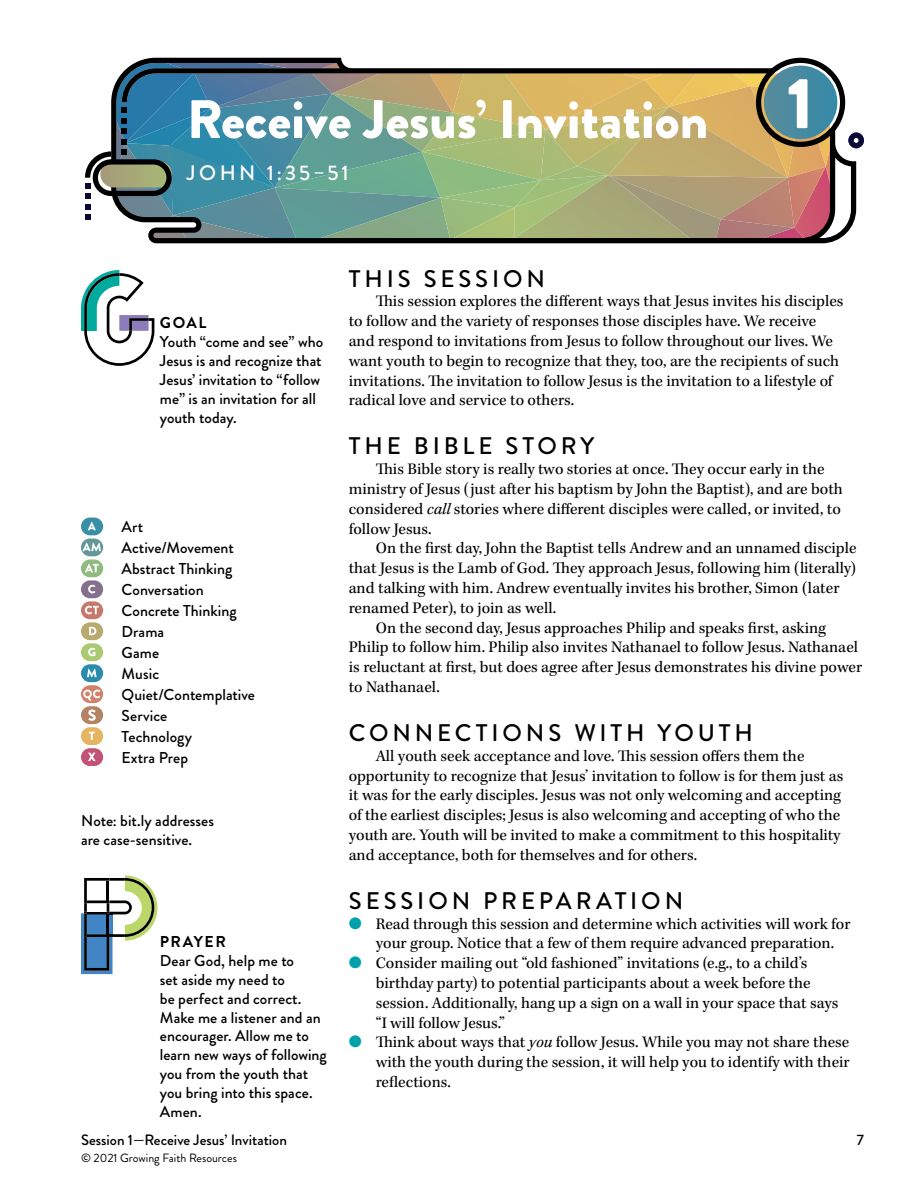
<style>
.page{position:relative;width:918px;height:1188px;background:#fff}
.page>*{position:absolute;margin:0;border:0;box-sizing:border-box;transform-origin:0 0}
.t1{font:900 72px "Brandon Grotesque";color:#fff}
.t2{font:900 54px "Brandon Grotesque";color:#fff}
.t3{font:500 24px "Brandon Grotesque";letter-spacing:.16em;color:#000}
.t4{font:500 21px "Brandon Grotesque";letter-spacing:.16em;color:#fff}
.t5{font:16.5px/19.8px "Kepler Std";color:#000}
.t6{font:500 15.75px/18.9px "Brandon Grotesque";color:#000}
.t7{font:700 15.75px "Brandon Grotesque";letter-spacing:.095em;color:#000}
.t8{font:500 15px "Brandon Grotesque";color:#000}
.t9{font:12px "Brandon Grotesque";color:#000}
.s1{font-style:italic}
.s2{color:#00a2a9}
</style>
<div class="page">
<svg style="left:85px;top:58px;width:779px;height:183px;background:#8d9c85"></svg>
<svg style="left:81px;top:270px;width:73px;height:96px"></svg>
<div style="left:81px;top:518px;width:22px;height:17px;background:#398fa6;border-radius:9px"></div>
<svg style="left:88px;top:522px;width:8px;height:8px"></svg>
<div style="left:81px;top:539px;width:22px;height:17px;background:#629996;border-radius:9px"></div>
<svg style="left:83px;top:543px;width:18px;height:8px"></svg>
<div style="left:81px;top:559px;width:22px;height:18px;background:#8fbb80;border-radius:9px"></div>
<svg style="left:85px;top:564px;width:14px;height:8px"></svg>
<div style="left:81px;top:580px;width:22px;height:18px;background:#846f8c;border-radius:9px"></div>
<svg style="left:88px;top:585px;width:7px;height:8px"></svg>
<div style="left:81px;top:601px;width:22px;height:18px;background:#c6786c;border-radius:9px"></div>
<svg style="left:85px;top:606px;width:14px;height:8px"></svg>
<div style="left:81px;top:622px;width:22px;height:18px;background:#b8a96e;border-radius:9px"></div>
<svg style="left:89px;top:627px;width:7px;height:8px"></svg>
<div style="left:81px;top:643px;width:22px;height:18px;background:#aac970;border-radius:9px"></div>
<svg style="left:88px;top:648px;width:7px;height:8px"></svg>
<div style="left:81px;top:664px;width:22px;height:18px;background:#2b8bac;border-radius:9px"></div>
<svg style="left:87px;top:669px;width:10px;height:8px"></svg>
<svg style="left:81px;top:685px;width:22px;height:18px"></svg>
<svg style="left:83px;top:690px;width:17px;height:11px"></svg>
<div style="left:81px;top:706px;width:22px;height:18px;background:#b48364;border-radius:9px"></div>
<svg style="left:88px;top:710px;width:8px;height:11px"></svg>
<div style="left:81px;top:727px;width:22px;height:18px;background:#e5b55f;border-radius:9px"></div>
<svg style="left:89px;top:732px;width:6px;height:8px"></svg>
<div style="left:81px;top:748px;width:22px;height:18px;background:#c25376;border-radius:9px"></div>
<svg style="left:88px;top:753px;width:8px;height:8px"></svg>
<svg style="left:81px;top:875px;width:76px;height:99px"></svg>
<h2 class="t2" style="left:187px;top:81px;width:523px">Receive Jesus’ Invitation</h2>
<p class="t4" style="left:187px;top:158px;width:163px">JOHN 1:35–51</p>
<h1 class="t1" style="left:787px;top:52px;width:28px">1</h1>
<p class="t7" style="left:160px;top:312px;width:48px">GOAL</p>
<p class="t6" style="left:160px;top:333px;width:165px">Youth “come and see” who<br>Jesus is and recognize that<br>Jesus’ invitation to “follow me” is an invitation for all youth today.</p>
<p class="t6" style="left:122px;top:517px;width:135px;line-height:21px">Art<br>Active/Movement<br>Abstract Thinking<br>Conversation<br>Concrete Thinking<br>Drama<br>Game<br>Music<br>Quiet/Contemplative<br>Service<br>Technology<br>Extra Prep</p>
<p class="t6" style="left:81px;top:811px;width:135px">Note: bit.ly addresses are case-sensitive.</p>
<p class="t7" style="left:160px;top:930px;width:67px">PRAYER</p>
<p class="t6" style="left:160px;top:951px;width:168px">Dear God, help me to<br>set aside my need to<br>be perfect and correct.<br>Make me a listener and an encourager. Allow me to learn new ways of following you from the youth that you bring into this space.<br>Amen.</p>
<h3 class="t3" style="left:349px;top:262px;width:198px">THIS SESSION</h3>
<p class="t5" style="left:349px;top:292px;width:496px;text-indent:27px">This session explores the different ways that Jesus invites his disciples to follow and the variety of responses those disciples have. We receive and respond to invitations from Jesus to follow throughout our lives. We want youth to begin to recognize that they, too, are the recipients of such invitations. The invitation to follow Jesus is the invitation to a lifestyle of radical love and service to others.</p>
<h3 class="t3" style="left:349px;top:430px;width:247px">THE BIBLE STORY</h3>
<p class="t5" style="left:349px;top:460px;width:495px;text-indent:27px">This Bible story is really two stories at once. They occur early in the ministry of Jesus (just after his baptism by John the Baptist), and are both considered <span class="s1">call</span> stories where different disciples were called, or invited, to follow Jesus.</p>
<p class="t5" style="left:376px;top:539px;width:482px">On the first day, John the Baptist tells Andrew and an unnamed disciple</p>
<p class="t5" style="left:349px;top:559px;width:509px">that Jesus is the Lamb of God. They approach Jesus, following him (literally)</p>
<p class="t5" style="left:349px;top:579px;width:492px">and talking with him. Andrew eventually invites his brother, Simon (later</p>
<p class="t5" style="left:349px;top:598px;width:209px">renamed Peter), to join as well.</p>
<p class="t5" style="left:376px;top:618px;width:452px">On the second day, Jesus approaches Philip and speaks first, asking</p>
<p class="t5" style="left:349px;top:638px;width:511px">Philip to follow him. Philip also invites Nathanael to follow Jesus. Nathanael</p>
<p class="t5" style="left:349px;top:658px;width:515px">is reluctant at first, but does agree after Jesus demonstrates his divine power</p>
<p class="t5" style="left:349px;top:678px;width:92px">to Nathanael.</p>
<h3 class="t3" style="left:349px;top:716px;width:406px">CONNECTIONS WITH YOUTH</h3>
<p class="t5" style="left:349px;top:746px;width:496px;text-indent:27px">All youth seek acceptance and love. This session offers them the opportunity to recognize that Jesus’ invitation to follow is for them just as it was for the early disciples. Jesus was not only welcoming and accepting of the earliest disciples; Jesus is also welcoming and accepting of who the youth are. Youth will be invited to make a commitment to this hospitality and acceptance, both for themselves and for others.</p>
<h3 class="t3" style="left:349px;top:884px;width:336px">SESSION PREPARATION</h3>
<p class="t5" style="left:376px;top:914px;width:476px;text-indent:-27px"><span class="s2">●</span> Read through this session and determine which activities will work for your group. Notice that a few of them require advanced preparation.</p>
<p class="t5" style="left:376px;top:954px;width:464px;text-indent:-27px"><span class="s2">●</span> Consider mailing out “old fashioned” invitations (e.g., to a child’s birthday party) to potential participants about a week before the session. Additionally, hang up a sign on a wall in your space that says “I will follow Jesus.”</p>
<p class="t5" style="left:376px;top:1033px;width:475px;text-align:justify;text-indent:-27px"><span class="s2">●</span> Think about ways that <span class="s1">you</span> follow Jesus. While you may not share these with the youth during the session, it will help you to identify with their reflections.</p>
<p class="t8" style="left:81px;top:1129px;width:207px">Session 1—Receive Jesus’ Invitation</p>
<p class="t8" style="left:857px;top:1129px;width:9px">7</p>
<p class="t9" style="left:81px;top:1150px;width:157px">© 2021 Growing Faith Resources</p>
</div>
